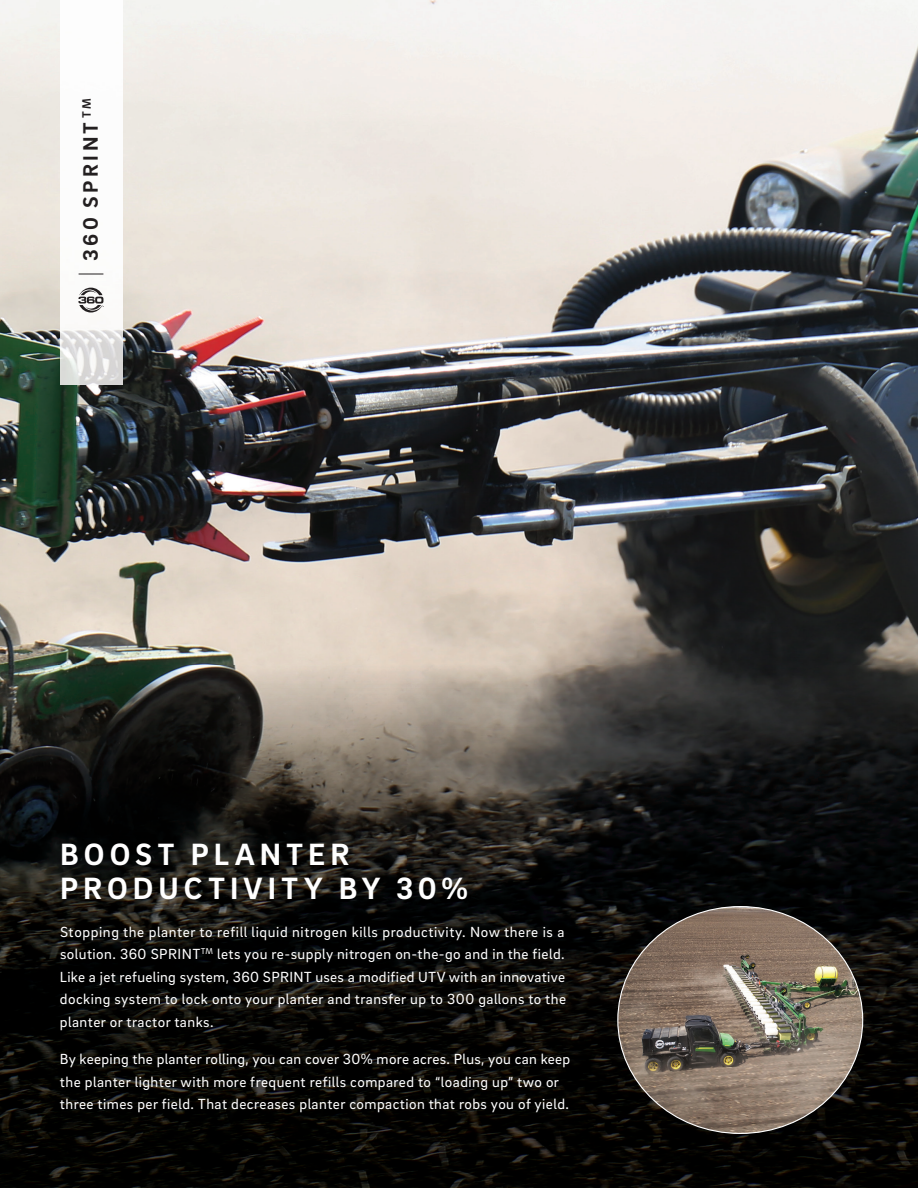
<style>
.page{position:relative;width:918px;height:1188px;background:#fff}
.page>*{position:absolute;margin:0;border:0;box-sizing:border-box;transform-origin:0 0}
.t1{font:700 31.5px/34.5px "Brix Sans";letter-spacing:.16em;color:#fff}
.t2{font:700 21.45px "Brix Sans";letter-spacing:.155em;color:#231f20}
.t3{font:15px/22.5px "Brix Sans";letter-spacing:.03em;color:#fff;text-align:justify}
</style>
<div class="page">
<img style="left:0;top:0;width:918px;height:1188px">
<img style="left:917px;top:665px;width:1px;height:523px">
<img style="left:618px;top:907px;width:245px;height:226px">
<img style="left:60px;top:0;width:62px;height:385px">
<svg style="left:79px;top:274px;width:24px;height:1px"></svg>
<svg style="left:78px;top:288px;width:26px;height:24px"></svg>
<h2 class="t2" style="left:77px;top:261px;width:163px;rotate:-90deg">360 SPRINT <sup>TM</sup></h2>
<h1 class="t1" style="left:60px;top:836px;width:409px">BOOST PLANTER<br>PRODUCTIVITY BY 30%</h1>
<p class="t3" style="left:60px;top:920px;width:508px">Stopping the planter to refill liquid nitrogen kills productivity. Now there is a solution. 360 SPRINT<sup>TM</sup> lets you re-supply nitrogen on-the-go and in the field.<br>Like a jet refueling system, 360 SPRINT uses a modified UTV with an innovative docking system to lock onto your planter and transfer up to 300 gallons to the planter or tractor tanks.</p>
<p class="t3" style="left:60px;top:1047px;width:512px;text-align:left">By keeping the planter rolling, you can cover 30% more acres. Plus, you can keep the planter lighter with more frequent refills compared to “loading up” two or three times per field. That decreases planter compaction that robs you of yield.</p>
</div>
